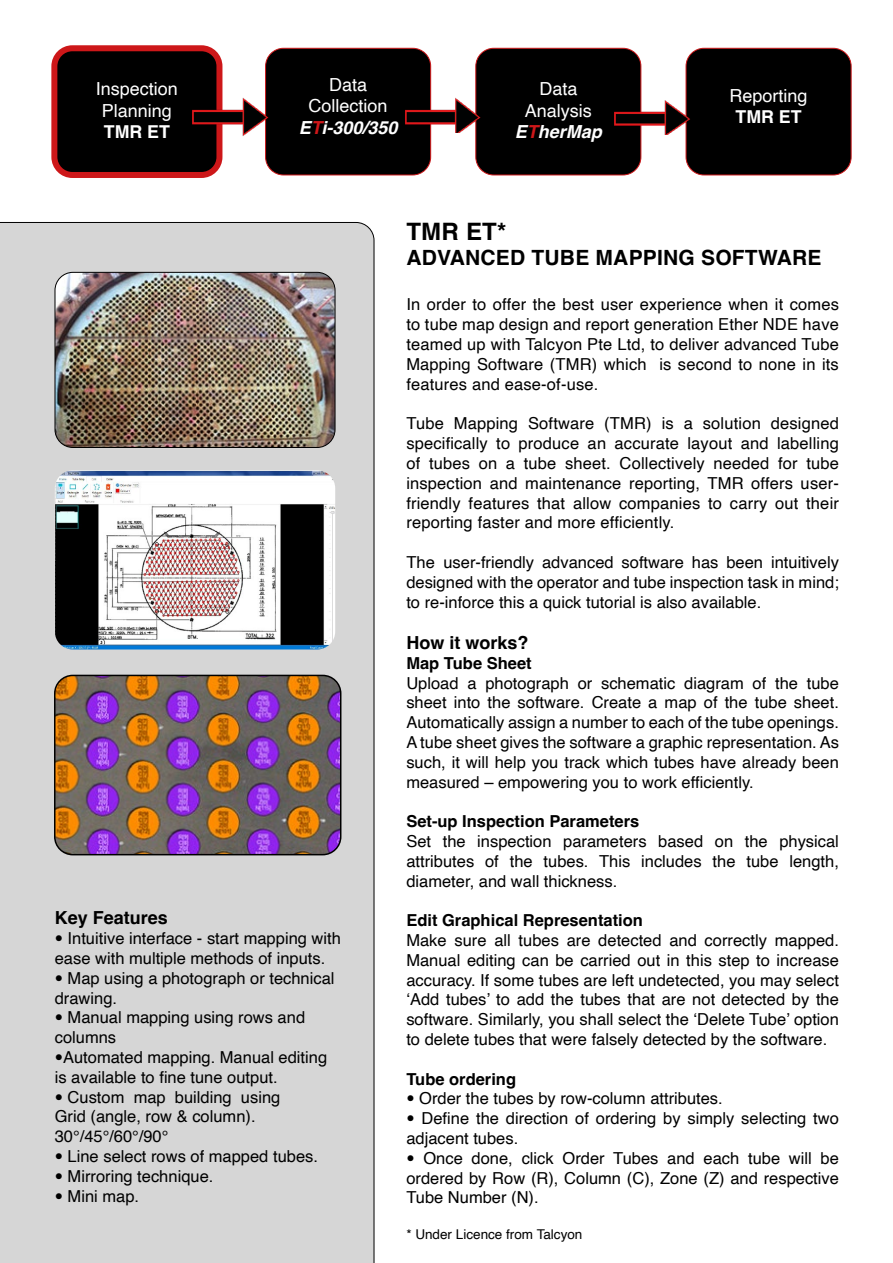
<style>
.page{position:relative;width:893px;height:1263px;background:#fff}
.page>*{position:absolute;margin:0;border:0;box-sizing:border-box;transform-origin:0 0}
.t1{font:700 24px "Helvetica";color:#000}
.t2{font:700 21px "Helvetica";letter-spacing:.01em;color:#000}
.t3{font:18px/21.6px "Helvetica";color:#fff;text-align:center}
.t4{font:700 18px "Helvetica";color:#000}
.t5{font:700 17.7px "Helvetica";color:#fff}
.t6{font:16.5px/19.8px "Helvetica";color:#000;text-align:justify}
.t7{font:700 16.5px "Helvetica";color:#000}
.t8{font:13.5px "Helvetica";color:#000}
.s1{font-weight:700;font-style:italic}
.s2{font-weight:700;font-style:italic;color:#cd1719}
.s3{font-family:"Avenir"}
</style>
<div class="page">
<div style="left:0;top:222px;width:374px;height:1041px;background:#d6d6d6"></div>
<img style="left:55px;top:675px;width:286px;height:180px">
<div style="left:54px;top:675px;width:287px;height:180px;border:2px solid #000;border-radius:18px"></div>
<img style="left:55px;top:272px;width:280px;height:175px">
<div style="left:55px;top:272px;width:280px;height:176px;border:1px solid #000;border-radius:18px"></div>
<img style="left:55px;top:470px;width:280px;height:179px">
<div style="left:54px;top:48px;width:165px;height:127px;background:#000;border-radius:18px"></div>
<div style="left:51px;top:45px;width:171px;height:133px;border:6px solid #cd1719;border-radius:18px"></div>
<div style="left:266px;top:48px;width:165px;height:127px;background:#000;border-radius:18px"></div>
<div style="left:265px;top:48px;width:166px;height:127px;border:1px solid #cd1719;border-radius:18px"></div>
<div style="left:476px;top:48px;width:165px;height:127px;background:#000;border-radius:18px"></div>
<div style="left:475px;top:48px;width:166px;height:127px;border:1px solid #cd1719;border-radius:18px"></div>
<div style="left:686px;top:48px;width:165px;height:127px;background:#000;border-radius:18px"></div>
<div style="left:686px;top:48px;width:165px;height:127px;border:1px solid #cd1719;border-radius:18px"></div>
<img style="left:192px;top:86px;width:77px;height:60px">
<img style="left:405px;top:86px;width:76px;height:46px">
<img style="left:614px;top:88px;width:76px;height:47px">
<p class="t3" style="left:96px;top:78px;width:84px">Inspection<br>Planning</p>
<p class="t5" style="left:104px;top:121px;width:68px">TMR ET</p>
<p class="t3" style="left:299px;top:74px;width:100px">Data<br>Collection<br><span class="s1">E</span><span class="s2">T</span><span class="s1">i-300/350</span></p>
<p class="t3" style="left:515px;top:78px;width:89px">Data<br>Analysis<br><span class="s1">E</span><span class="s2">T</span><span class="s1">herMap</span></p>
<p class="t3" style="left:730px;top:85px;width:80px">Reporting</p>
<p class="t5" style="left:735px;top:106px;width:68px">TMR ET</p>
<p class="t4" style="left:55px;top:907px;width:115px">Key Features</p>
<p class="t6" style="left:55px;top:929px;width:288px"><span class="s3">•</span> Intuitive interface - start mapping with ease with multiple methods of inputs.</p>
<p class="t6" style="left:55px;top:968px;width:281px"><span class="s3">•</span> Map using a photograph or technical drawing.</p>
<p class="t6" style="left:55px;top:1008px;width:252px"><span class="s3">•</span> Manual mapping using rows and columns</p>
<p class="t6" style="left:55px;top:1048px;width:274px"><span class="s3">•</span>Automated mapping. Manual editing is available to fine tune output.</p>
<p class="t6" style="left:55px;top:1087px;width:227px;text-align:left"><span class="s3">•</span> Custom map building using<br>Grid (angle, row &amp; column).<br>30°/45°/60°/90°</p>
<p class="t6" style="left:55px;top:1147px;width:265px"><span class="s3">•</span> Line select rows of mapped tubes.</p>
<p class="t6" style="left:55px;top:1166px;width:160px"><span class="s3">•</span> Mirroring technique.</p>
<p class="t6" style="left:55px;top:1186px;width:86px"><span class="s3">•</span> Mini map.</p>
<h1 class="t1" style="left:406px;top:217px;width:102px">TMR ET*</h1>
<p class="t2" style="left:406px;top:245px;width:417px">ADVANCED TUBE MAPPING SOFTWARE</p>
<p class="t6" style="left:406px;top:295px;width:434px">In order to offer the best user experience when it comes to tube map design and report generation Ether NDE have teamed up with Talcyon Pte Ltd, to deliver advanced Tube Mapping Software (TMR) which is second to none in its features and ease-of-use.</p>
<p class="t6" style="left:406px;top:414px;width:434px">Tube Mapping Software (TMR) is a solution designed specifically to produce an accurate layout and labelling of tubes on a tube sheet. Collectively needed for tube inspection and maintenance reporting, TMR offers user&shy;friendly features that allow companies to carry out their reporting faster and more efficiently.</p>
<p class="t6" style="left:406px;top:553px;width:434px">The user-friendly advanced software has been intuitively designed with the operator and tube inspection task in mind; to re-inforce this a quick tutorial is also available.</p>
<p class="t4" style="left:406px;top:632px;width:124px">How it works?</p>
<p class="t7" style="left:406px;top:653px;width:127px">Map Tube Sheet</p>
<p class="t6" style="left:406px;top:673px;width:434px">Upload a photograph or schematic diagram of the tube sheet into the software. Create a map of the tube sheet.<br>Automatically assign a number to each of the tube openings.<br>A tube sheet gives the software a graphic representation. As such, it will help you track which tubes have already been measured – empowering you to work efficiently.</p>
<p class="t7" style="left:406px;top:811px;width:234px">Set-up Inspection Parameters</p>
<p class="t6" style="left:406px;top:832px;width:434px">Set the inspection parameters based on the physical attributes of the tubes. This includes the tube length, diameter, and wall thickness.</p>
<p class="t7" style="left:406px;top:910px;width:238px">Edit Graphical Representation</p>
<p class="t6" style="left:406px;top:931px;width:434px">Make sure all tubes are detected and correctly mapped.<br>Manual editing can be carried out in this step to increase accuracy. If some tubes are left undetected, you may select ‘Add tubes’ to add the tubes that are not detected by the software. Similarly, you shall select the ‘Delete Tube’ option to delete tubes that were falsely detected by the software.</p>
<p class="t7" style="left:406px;top:1069px;width:111px">Tube ordering</p>
<p class="t6" style="left:406px;top:1089px;width:318px"><span class="s3">•</span> Order the tubes by row-column attributes.</p>
<p class="t6" style="left:406px;top:1109px;width:434px"><span class="s3">•</span> Define the direction of ordering by simply selecting two adjacent tubes.</p>
<p class="t6" style="left:406px;top:1148px;width:434px"><span class="s3">•</span> Once done, click Order Tubes and each tube will be ordered by Row (R), Column (C), Zone (Z) and respective Tube Number (N).</p>
<p class="t8" style="left:406px;top:1224px;width:178px">* Under Licence from Talcyon</p>
</div>
